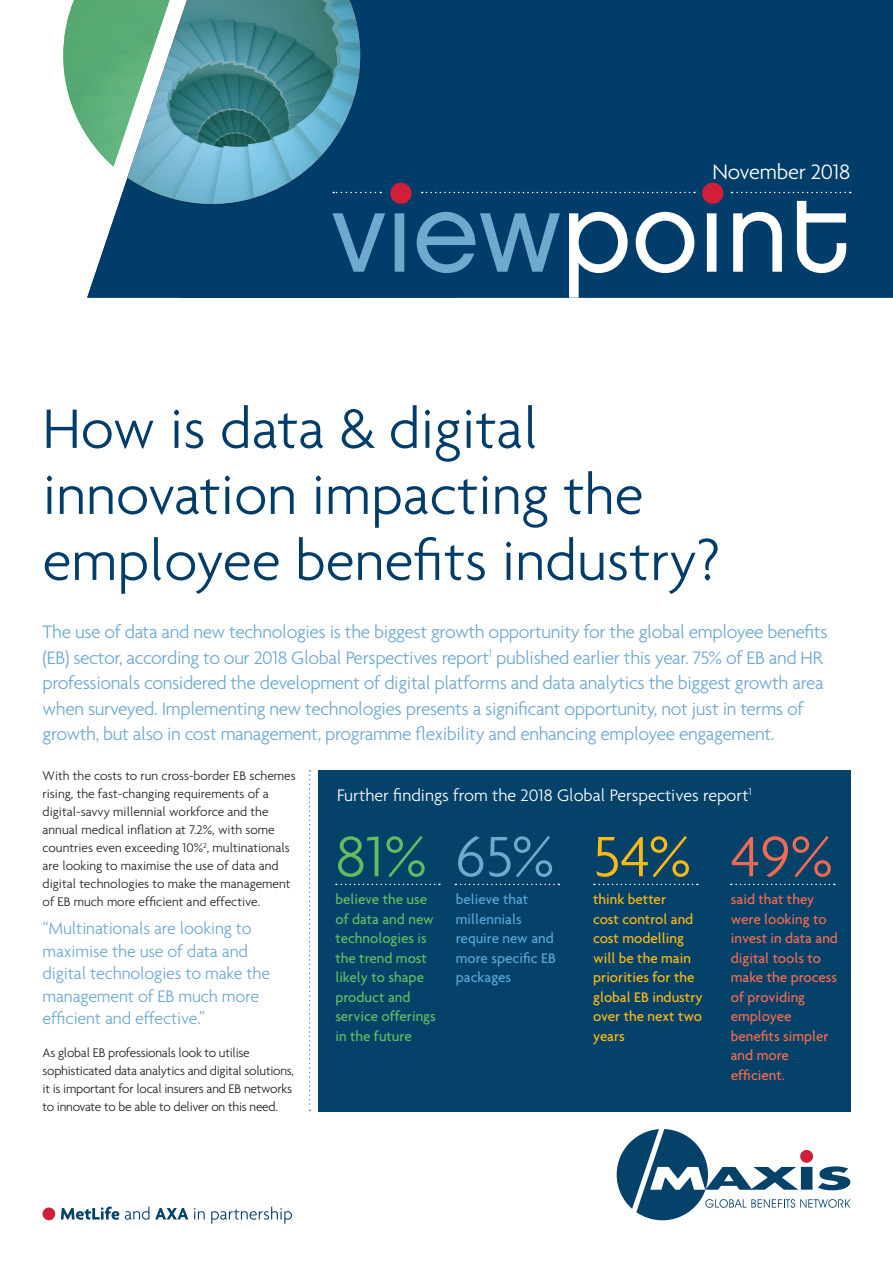
<style>
.page{position:relative;width:893px;height:1263px;background:#fff}
.page>*{position:absolute;margin:0;border:0;box-sizing:border-box;transform-origin:0 0}
.t1{font:300 61.5px "Agenda";color:#63bd60}
.t2{font:300 60px/66px "Agenda";color:#003d6a}
.t3{font:300 22.5px "Agenda";letter-spacing:-.01em;color:#fff}
.t4{font:300 19.5px/25.5px "Agenda";letter-spacing:-.02em;color:#6ea9ce}
.t5{font:300 18px/22.5px "Agenda";letter-spacing:-.01em;color:#6ea9ce}
.t6{font:300 18px "Agenda";color:#fff}
.t7{font:500 15px/19.5px "Agenda";color:#f26b50}
.t8{font:500 15px/19.5px "Agenda";color:#fcb814}
.t9{font:500 15px/19.5px "Agenda";color:#63bd60}
.t10{font:500 15px/19.5px "Agenda";color:#58a5d5}
.t11{font:300 13.5px/18px "Agenda";color:#231f20}
.t12{font:300 13.5px/18px "Agenda";letter-spacing:-.02em;color:#231f20}
.s1{color:#6ea9ce}
.s2{color:#fcb814}
.s3{color:#f26b50}
</style>
<div class="page">
<svg style="left:87px;top:179px;width:94px;height:119px;fill:#003d6a"></svg>
<div style="left:360px;top:0;width:533px;height:298px;background:#003d6a"></div>
<div style="left:181px;top:14px;width:324px;height:284px;background:#003d6a"></div>
<svg style="left:422px;top:192px;width:273px;height:1px"></svg>
<svg style="left:360px;top:192px;width:21px;height:1px"></svg>
<svg style="left:731px;top:192px;width:120px;height:1px"></svg>
<svg style="left:569px;top:201px;width:277px;height:97px"></svg>
<svg style="left:332px;top:212px;width:228px;height:61px;background:#2a6690"></svg>
<div style="left:390px;top:183px;width:22px;height:21px;background:#d11e39;border-radius:50%"></div>
<div style="left:702px;top:183px;width:21px;height:21px;background:#d11e39;border-radius:50%"></div>
<svg style="left:617px;top:1129px;width:233px;height:91px"></svg>
<div style="left:800px;top:1150px;width:13px;height:13px;background:#d11e39;border-radius:50%"></div>
<svg style="left:61px;top:1206px;width:58px;height:14px"></svg>
<svg style="left:125px;top:1207px;width:24px;height:13px"></svg>
<svg style="left:155px;top:1208px;width:33px;height:11px"></svg>
<svg style="left:194px;top:1208px;width:11px;height:11px"></svg>
<svg style="left:211px;top:1207px;width:81px;height:17px"></svg>
<div style="left:43px;top:1207px;width:12px;height:13px;background:#d11e39;border-radius:50%"></div>
<img style="left:127px;top:0;width:233px;height:204px">
<img style="left:63px;top:0;width:107px;height:167px">
<svg style="left:309px;top:770px;width:2px;height:341px"></svg>
<div style="left:318px;top:770px;width:532px;height:341px;background:#05426a"></div>
<svg style="left:336px;top:884px;width:104px;height:1px"></svg>
<svg style="left:455px;top:884px;width:104px;height:1px"></svg>
<svg style="left:594px;top:884px;width:104px;height:1px"></svg>
<svg style="left:731px;top:884px;width:104px;height:1px"></svg>
<p class="t3" style="left:712px;top:159px;width:139px">November 2018</p>
<h2 class="t2" style="left:43px;top:395px;width:679px">How is data &amp; digital innovation impacting the employee benefits industry?</h2>
<p class="t4" style="left:43px;top:619px;width:787px">The use of data and new technologies is the biggest growth opportunity for the global employee benefits (EB) sector, according to our 2018 Global Perspectives report<sup>1</sup> published earlier this year. 75% of EB and HR professionals considered the development of digital platforms and data analytics the biggest growth area when surveyed. Implementing new technologies presents a significant opportunity, not just in terms of growth, but also in cost management, programme flexibility and enhancing employee engagement.</p>
<p class="t11" style="left:43px;top:767px;width:255px">With the costs to run cross-border EB schemes rising, the fast-changing requirements of a digital-savvy millennial workforce and the annual medical inflation at 7.2%, with some countries even exceeding 10%<sup>2</sup>, multinationals are looking to maximise the use of data and digital technologies to make the management of EB much more efficient and effective.</p>
<p class="t5" style="left:43px;top:917px;width:229px">“Multinationals are looking to maximise the use of data and digital technologies to make the management of EB much more efficient and effective.”</p>
<p class="t6" style="left:337px;top:785px;width:416px">Further findings from the 2018 Global Perspectives report<sup>1</sup></p>
<h1 class="t1" style="left:335px;top:820px;width:499px">81% <span class="s1">65%</span> <span class="s2">54%</span> <span class="s3">49%</span></h1>
<p class="t9" style="left:335px;top:889px;width:102px">believe the use of data and new technologies is the trend most likely to shape product and service offerings in the future</p>
<p class="t10" style="left:456px;top:889px;width:102px">believe that millennials require new and more specific EB packages</p>
<p class="t8" style="left:593px;top:889px;width:111px">think better<br>cost control and cost modelling will be the main priorities for the global EB industry over the next two years</p>
<p class="t7" style="left:731px;top:889px;width:109px">said that they were looking to invest in data and digital tools to make the process of providing employee benefits simpler and more efficient.</p>
<p class="t12" style="left:43px;top:1043px;width:253px">As global EB professionals look to utilise sophisticated data analytics and digital solutions, it is important for local insurers and EB networks to innovate to be able to deliver on this need.</p>
</div>
